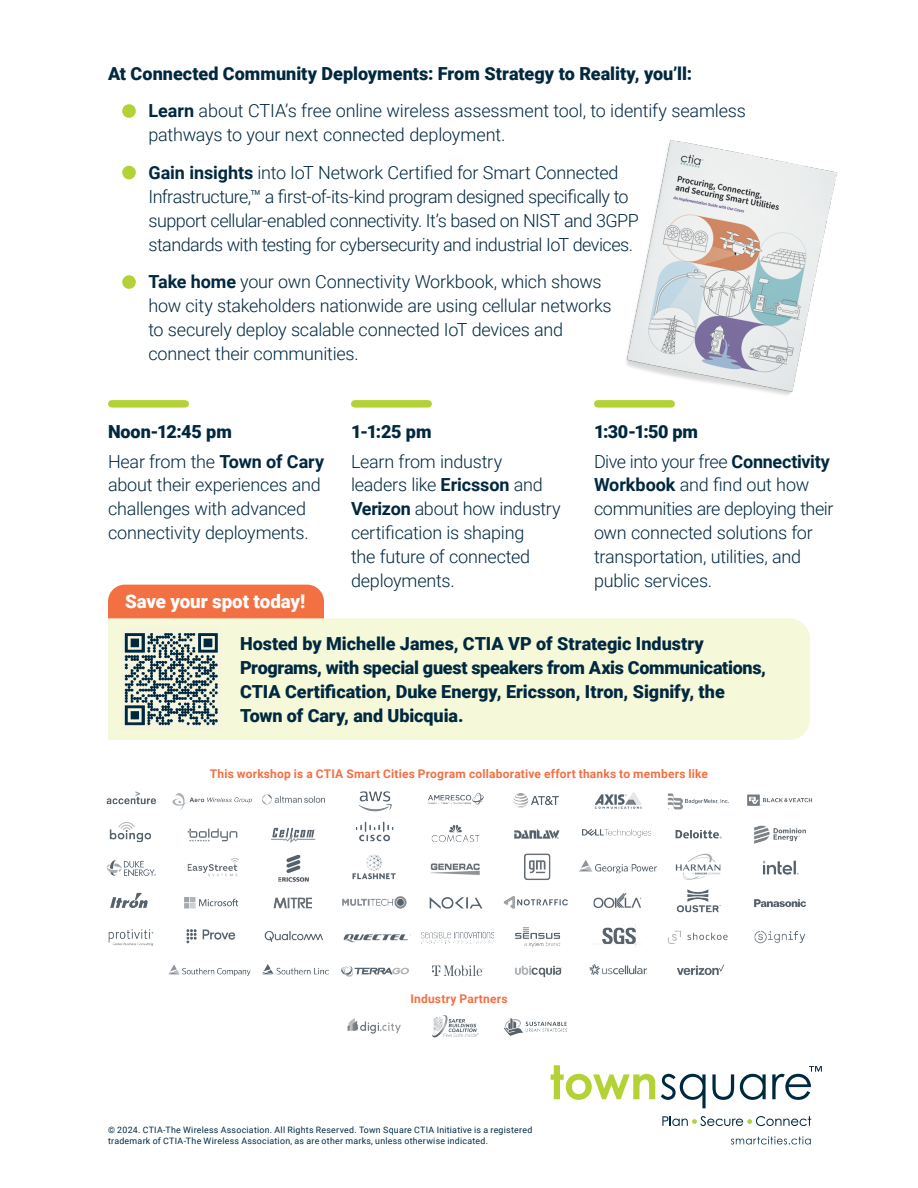
<style>
.page{position:relative;width:918px;height:1188px;background:#fff}
.page>*{position:absolute;margin:0;border:0;box-sizing:border-box;transform-origin:0 0}
.t1{font:900 18.75px "Roboto";letter-spacing:-.005em;color:#fff}
.t2{font:300 18px/24px "Roboto";letter-spacing:-.015em;color:#00283f}
.t3{font:900 18px/24px "Roboto";letter-spacing:-.005em;color:#00283f}
.t4{font:700 12px "Roboto";letter-spacing:.02em;color:#f37043}
.t5{font:8.85px/11.6px "Roboto";letter-spacing:.03em;color:#00283f}
.s1{font-weight:900}
.s2{font-weight:700}
.s3{font-weight:300}
</style>
<div class="page">
<div style="left:108px;top:618px;width:702px;height:122px;background:#f6f9d9"></div>
<img style="left:594px;top:140px;width:243px;height:268px">
<img style="left:106px;top:791px;width:706px;height:187px">
<div style="left:122px;top:104px;width:14px;height:14px;background:#b3d235;border-radius:50%"></div>
<div style="left:122px;top:166px;width:14px;height:13px;background:#b3d235;border-radius:50%"></div>
<div style="left:122px;top:275px;width:14px;height:14px;background:#b3d235;border-radius:50%"></div>
<svg style="left:551px;top:1065px;width:104px;height:35px"></svg>
<svg style="left:661px;top:1074px;width:45px;height:34px"></svg>
<svg style="left:712px;top:1074px;width:22px;height:26px"></svg>
<svg style="left:740px;top:1074px;width:26px;height:26px"></svg>
<svg style="left:731px;top:1136px;width:80px;height:8px"></svg>
<svg style="left:662px;top:1116px;width:149px;height:10px"></svg>
<svg style="left:772px;top:1066px;width:50px;height:34px"></svg>
<img style="left:347px;top:1015px;width:220px;height:23px">
<div style="left:112px;top:400px;width:73px;height:8px;background:#b3d235"></div>
<div style="left:355px;top:400px;width:73px;height:8px;background:#b3d235"></div>
<div style="left:598px;top:400px;width:73px;height:8px;background:#b3d235"></div>
<div style="left:108px;top:585px;width:216px;height:33px;background:#f37043"></div>
<img style="left:122px;top:629px;width:100px;height:100px">
<p class="t2" style="left:148px;top:54px;width:599px;line-height:37.5px;text-indent:-40px"><span class="s1">At Connected Community Deployments: From Strategy to Reality, you’ll:<br></span><span class="s2">Learn</span> about CTIA’s free online wireless assessment tool, to identify seamless</p>
<p class="t2" style="left:148px;top:115px;width:472px;line-height:37.5px">pathways to your next connected deployment.<br><span class="s2">Gain insights</span> into IoT Network Certified for Smart Connected</p>
<p class="t2" style="left:149px;top:184px;width:492px">Infrastructure,™ a first-of-its-kind program designed specifically to support cellular-enabled connectivity. It’s based on NIST and 3GPP standards with testing for cybersecurity and industrial IoT devices.</p>
<p class="t2" style="left:149px;top:269px;width:465px"><span class="s2">Take home</span> your own Connectivity Workbook, which shows how city stakeholders nationwide are using cellular networks to securely deploy scalable connected IoT devices and connect their communities.</p>
<p class="t3" style="left:108px;top:416px;width:218px;line-height:29.4px">Noon-12:45 pm<br><span class="s3">Hear from the</span> <span class="s2">Town of Cary</span></p>
<p class="t2" style="left:108px;top:472px;width:214px">about their experiences and challenges with advanced connectivity deployments.</p>
<p class="t3" style="left:351px;top:419px;width:82px">1-1:25 pm</p>
<p class="t2" style="left:351px;top:448px;width:211px">Learn from industry leaders like <span class="s2">Ericsson</span> and<br><span class="s2">Verizon</span> about how industry certification is shaping<br>the future of connected deployments.</p>
<p class="t2" style="left:594px;top:416px;width:237px;line-height:29.4px"><span class="s1">1:30-1:50 pm<br></span>Dive into your free <span class="s2">Connectivity</span></p>
<p class="t2" style="left:594px;top:472px;width:241px"><span class="s2">Workbook</span> and find out how communities are deploying their own connected solutions for transportation, utilities, and public services.</p>
<p class="t1" style="left:125px;top:589px;width:181px">Save your spot today!</p>
<p class="t3" style="left:240px;top:631px;width:527px">Hosted by Michelle James, CTIA VP of Strategic Industry Programs, with special guest speakers from Axis Communications, CTIA Certification, Duke Energy, Ericsson, Itron, Signify, the Town of Cary, and Ubicquia.</p>
<p class="t4" style="left:210px;top:765px;width:500px">This workshop is a CTIA Smart Cities Program collaborative effort thanks to members like</p>
<p class="t4" style="left:410px;top:991px;width:99px">Industry Partners</p>
<p class="t5" style="left:108px;top:1124px;width:426px">© 2024. CTIA-The Wireless Association. All Rights Reserved. Town Square CTIA Initiative is a registered trademark of CTIA-The Wireless Association, as are other marks, unless otherwise indicated.</p>
</div>
